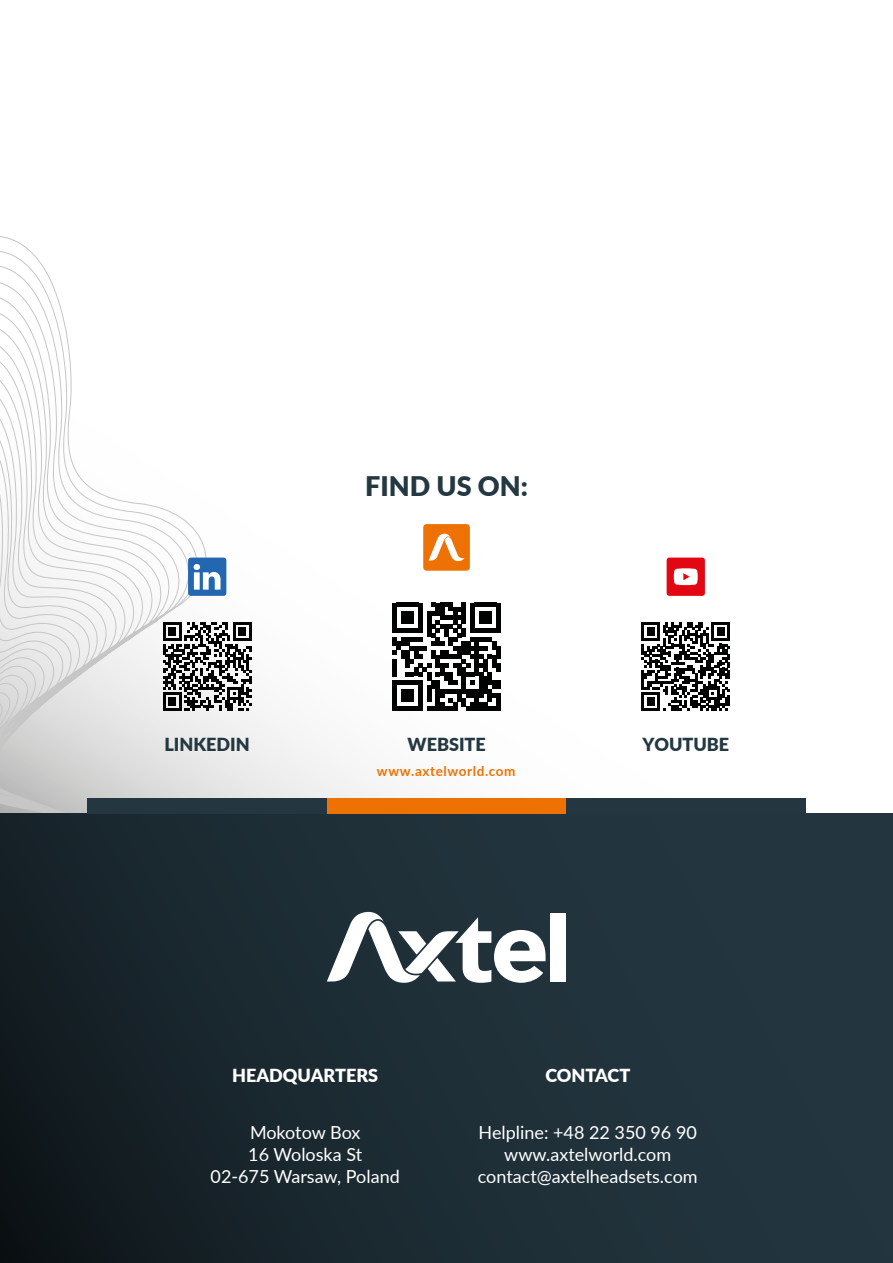
<style>
.page{position:relative;width:893px;height:1263px;background:#fff}
.page>*{position:absolute;margin:0;border:0;box-sizing:border-box;transform-origin:0 0}
.t1{font:900 27px "Lato";color:#243841}
.t2{font:18px/21.6px "Lato";color:#fff;text-align:center}
.t3{font:900 18px "Lato";color:#243841}
.t4{font:900 18px "Lato";color:#fff}
.t5{font:700 13.5px "Lato";letter-spacing:.045em;color:#ee7203}
</style>
<div class="page">
<svg style="left:0;top:236px;width:229px;height:577px"></svg>
<svg style="left:0;top:813px;width:893px;height:450px;background:#1c2c34"></svg>
<div style="left:551px;top:913px;width:15px;height:68px;background:#fff"></div>
<svg style="left:327px;top:912px;width:219px;height:71px"></svg>
<div style="left:327px;top:798px;width:239px;height:15px;background:#ee7203"></div>
<div style="left:566px;top:798px;width:239px;height:15px;background:#243741"></div>
<div style="left:87px;top:798px;width:240px;height:15px;background:#243741"></div>
<svg style="left:163px;top:622px;width:89px;height:89px"></svg>
<svg style="left:667px;top:558px;width:38px;height:38px"></svg>
<div style="left:423px;top:524px;width:47px;height:47px;background:#ee7203;border-radius:3px"></div>
<svg style="left:188px;top:558px;width:38px;height:38px"></svg>
<svg style="left:429px;top:534px;width:36px;height:27px"></svg>
<svg style="left:641px;top:622px;width:89px;height:89px"></svg>
<svg style="left:392px;top:603px;width:109px;height:108px"></svg>
<div style="left:496px;top:650px;width:5px;height:9px;background:#010202"></div>
<div style="left:496px;top:663px;width:5px;height:9px;background:#010202"></div>
<div style="left:496px;top:681px;width:5px;height:8px;background:#010202"></div>
<div style="left:496px;top:693px;width:5px;height:9px;background:#010202"></div>
<div style="left:496px;top:702px;width:5px;height:9px;background:#010202"></div>
<h1 class="t1" style="left:365px;top:466px;width:164px">FIND US ON:</h1>
<p class="t3" style="left:164px;top:731px;width:87px">LINKEDIN</p>
<p class="t3" style="left:642px;top:731px;width:88px">YOUTUBE</p>
<p class="t5" style="left:377px;top:761px;width:140px">www.axtelworld.com</p>
<p class="t3" style="left:408px;top:731px;width:80px">WEBSITE</p>
<p class="t4" style="left:232px;top:1061px;width:148px">HEADQUARTERS</p>
<p class="t2" style="left:211px;top:1121px;width:191px">Mokotow Box<br>16 Woloska St<br>02-675 Warsaw, Poland</p>
<p class="t4" style="left:545px;top:1061px;width:86px">CONTACT</p>
<p class="t2" style="left:478px;top:1121px;width:221px">Helpline: +48 22 350 96 90 www.axtelworld.com contact@axtelheadsets.com</p>
</div>
